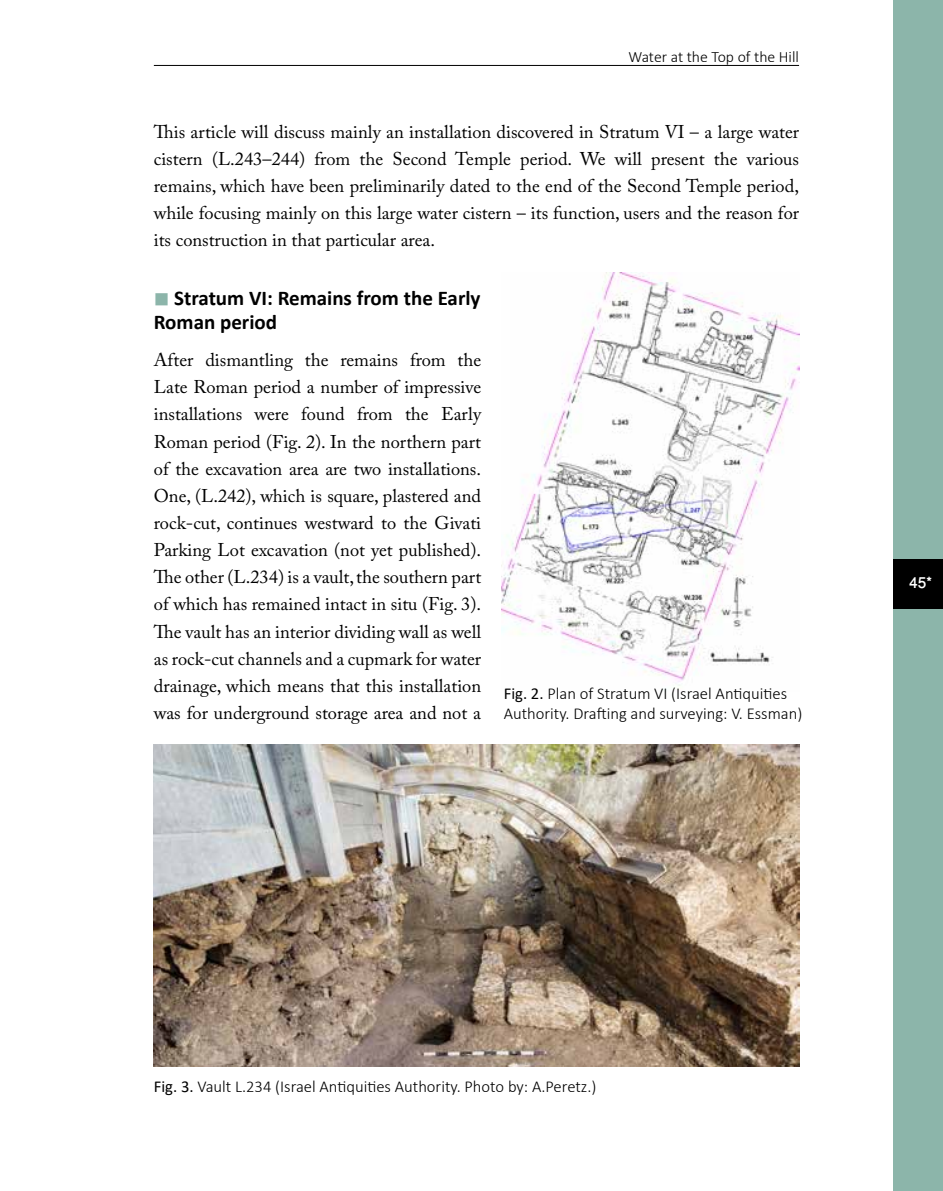
<style>
.page{position:relative;width:943px;height:1191px;background:#fff}
.page>*{position:absolute;margin:0;border:0;box-sizing:border-box;transform-origin:0 0}
.t1{font:700 21px/24.2px "Calibri";color:#000}
.t2{font:500 21px "Win Soft Pro";color:#fff}
.t3{font:18.38px/27.1px "Adobe Caslon Pro";color:#000;text-align:justify}
.t4{font:300 16.62px/20.1px "Calibri";color:#000}
.t5{font:300 15.75px "Calibri";color:#000}
.s1{font-weight:400}
</style>
<div class="page">
<div style="left:893px;top:0;width:50px;height:1191px;background:#8cb5aa"></div>
<div style="left:893px;top:559px;width:50px;height:50px;background:#000"></div>
<hr style="left:154px;top:65px;width:645px;height:1px;background:#000">
<img style="left:501px;top:273px;width:298px;height:413px">
<img style="left:154px;top:744px;width:645px;height:323px">
<p class="t5" style="left:628px;top:47px;width:172px">Water at the Top of the Hill</p>
<p class="t3" style="left:154px;top:118px;width:646px">This article will discuss mainly an installation discovered in Stratum VI – a large water cistern (L.243–244) from the Second Temple period. We will present the various remains, which have been preliminarily dated to the end of the Second Temple period, while focusing mainly on this large water cistern – its function, users and the reason for its construction in that particular area.</p>
<p class="t1" style="left:154px;top:286px;width:328px;text-indent:20px">Stratum VI: Remains from the Early<br>Roman period</p>
<p class="t3" style="left:154px;top:346px;width:329px">After dismantling the remains from the Late Roman period a number of impressive installations were found from the Early Roman period (Fig. 2). In the northern part of the excavation area are two installations.<br>One, (L.242), which is square, plastered and rock-cut, continues westward to the Givati Parking Lot excavation (not yet published).<br>The other (L.234) is a vault, the southern part of which has remained intact in situ (Fig. 3).<br>The vault has an interior dividing wall as well as rock-cut channels and a cupmark for water drainage, which means that this installation was for underground storage area and not a</p>
<p class="t4" style="left:504px;top:683px;width:300px"><span class="s1">Fig. 2.</span> Plan of Stratum VI (Israel Antiquities<br>Authority. Drafting and surveying: V. Essman)</p>
<p class="t2" style="left:909px;top:567px;width:24px">45*</p>
<p class="t4" style="left:154px;top:1076px;width:444px"><span class="s1">Fig. 3.</span> Vault L.234 (Israel Antiquities Authority. Photo by: A.Peretz.)</p>
</div>
